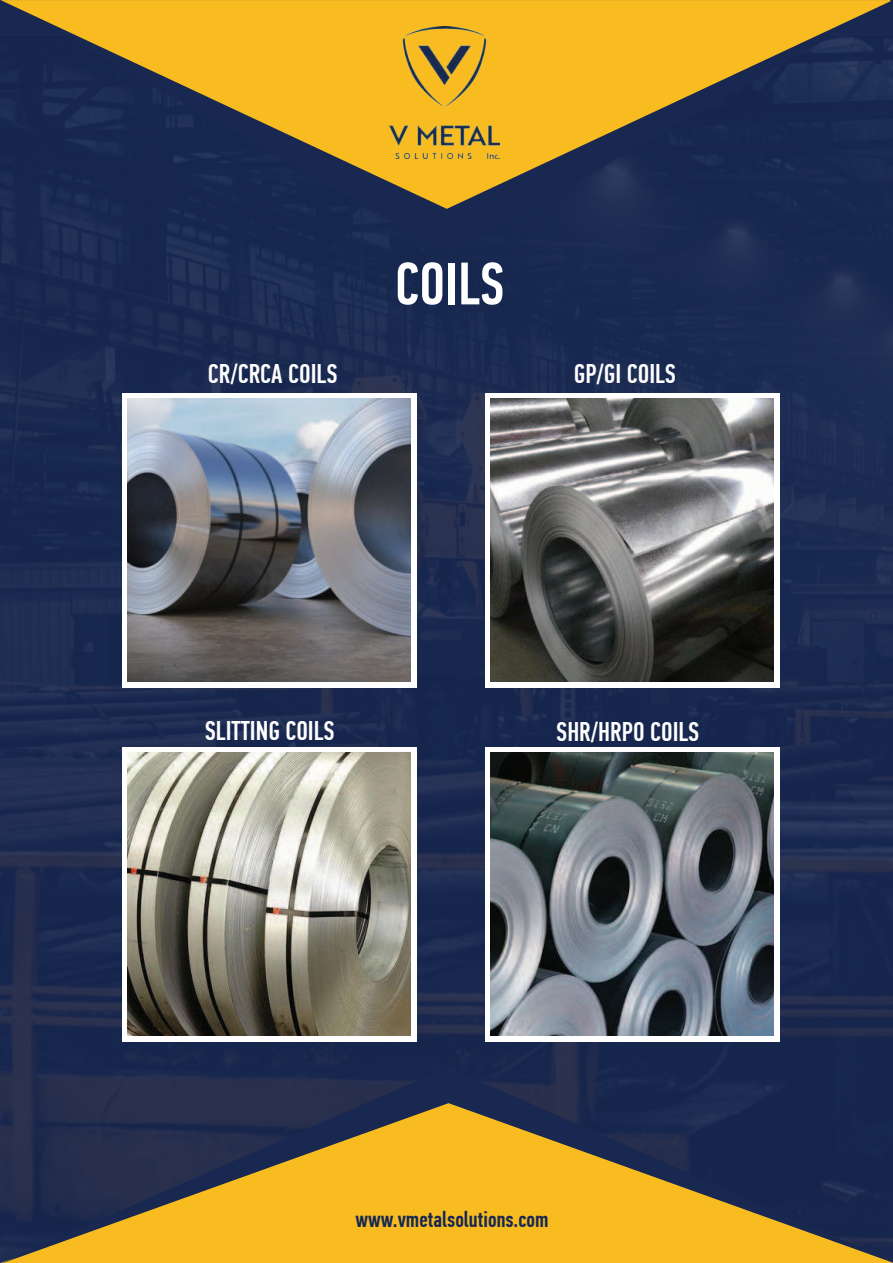
<style>
.page{position:relative;width:893px;height:1263px;background:#fff}
.page>*{position:absolute;margin:0;border:0;box-sizing:border-box;transform-origin:0 0}
.t1{font:500 60px "PF Din Text Comp Pro";color:#fff}
.t2{font:500 27px "PF Din Text Comp Pro";color:#fff}
.t3{font:500 22.5px "PF Din Text Comp Pro";color:#182851}
</style>
<div class="page">
<img style="left:0;top:35px;width:892px;height:1227px">
<div style="left:3px;top:0;width:889px;height:255px;background:#182850"></div>
<svg style="left:1px;top:0;width:889px;height:209px;background:#7f6c3a"></svg>
<div style="left:122px;top:393px;width:295px;height:294px;background:#fff"></div>
<div style="left:485px;top:393px;width:294px;height:294px;background:#fff"></div>
<div style="left:122px;top:747px;width:295px;height:295px;background:#fff"></div>
<div style="left:485px;top:747px;width:294px;height:295px;background:#fff"></div>
<img style="left:128px;top:398px;width:283px;height:284px">
<img style="left:490px;top:398px;width:284px;height:284px">
<img style="left:128px;top:753px;width:283px;height:283px">
<img style="left:490px;top:753px;width:284px;height:283px">
<svg style="left:3px;top:1068px;width:890px;height:35px;background:#1e2a4d"></svg>
<svg style="left:3px;top:1103px;width:890px;height:160px;background:#8a7237"></svg>
<img style="left:390px;top:26px;width:109px;height:133px">
<h1 class="t1" style="left:395px;top:261px;width:111px">COILS</h1>
<p class="t2" style="left:208px;top:363px;width:131px">CR/CRCA COILS</p>
<p class="t2" style="left:574px;top:363px;width:104px">GP/GI COILS</p>
<p class="t2" style="left:582px;top:365px;width:104px">GP/GI COILS</p>
<p class="t2" style="left:564px;top:720px;width:134px">HR/HRPO COILS</p>
<p class="t2" style="left:205px;top:720px;width:131px">SLITTING COILS</p>
<p class="t2" style="left:556px;top:721px;width:145px">SHR/HRPO COILS</p>
<p class="t3" style="left:353px;top:1210px;width:195px">www.vmetalsolutions.com</p>
</div>
